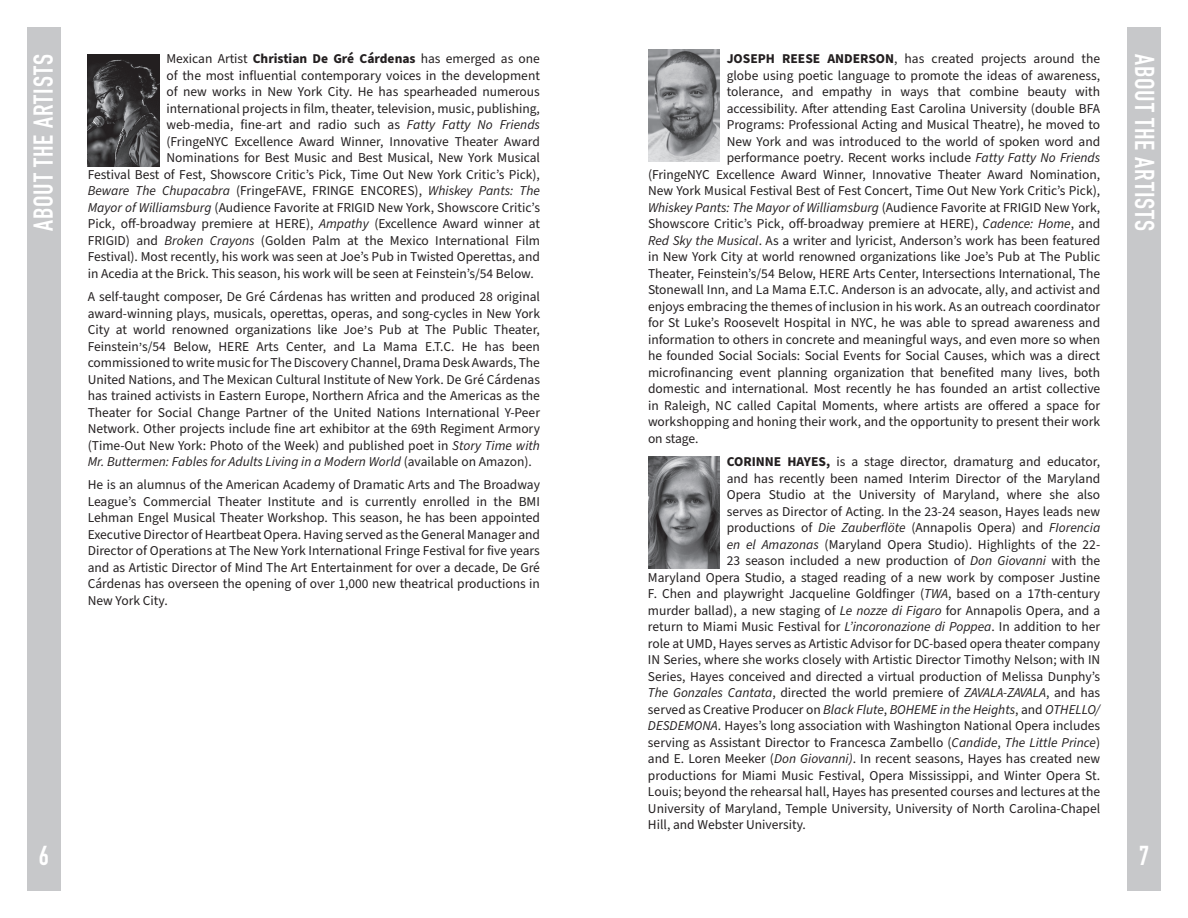
<style>
.page{position:relative;width:1188px;height:918px;background:#fff}
.page>*{position:absolute;margin:0;border:0;box-sizing:border-box;transform-origin:0 0}
.Headings{font:700 27px "DIN Condensed";letter-spacing:.04em;color:#fff}
.t1{font:13.5px/16.5px "Source Sans Pro";color:#231f20;text-align:justify}
.t2{font:italic 13.5px "Source Sans Pro";color:#231f20}
.s1{font-weight:700}
.s2{font-style:italic}
.s3{font-style:normal}
</style>
<div class="page">
<div style="left:27px;top:27px;width:34px;height:864px;background:#c7c8ca"></div>
<div style="left:1127px;top:27px;width:34px;height:864px;background:#c7c8ca"></div>
<img style="left:648px;top:456px;width:72px;height:112px">
<img style="left:88px;top:54px;width:72px;height:112px">
<img style="left:648px;top:50px;width:72px;height:112px">
<p class="t1" style="left:166px;top:51px;width:375px">Mexican Artist <span class="s1">Christian De Gré Cárdenas</span> has emerged as one</p>
<p class="t1" style="left:166px;top:68px;width:375px">of the most influential contemporary voices in the development</p>
<p class="t1" style="left:166px;top:84px;width:375px">of new works in New York City. He has spearheaded numerous</p>
<p class="t1" style="left:166px;top:101px;width:375px">international projects in film, theater, television, music, publishing,</p>
<p class="t1" style="left:166px;top:117px;width:375px">web-media, fine-art and radio such as <span class="s2">Fatty Fatty No Friends</span></p>
<p class="t1" style="left:166px;top:134px;width:375px">(FringeNYC Excellence Award Winner, Innovative Theater Award</p>
<p class="t1" style="left:166px;top:150px;width:375px">Nominations for Best Music and Best Musical, New York Musical</p>
<p class="t1" style="left:88px;top:167px;width:454px">Festival Best of Fest, Showscore Critic’s Pick, Time Out New York Critic’s Pick),</p>
<p class="t2" style="left:88px;top:182px;width:454px">Beware The Chupacabra <span class="s3">(FringeFAVE, FRINGE ENCORES),</span> Whiskey Pants: The</p>
<p class="t1" style="left:88px;top:200px;width:454px"><span class="s2">Mayor of Williamsburg</span> (Audience Favorite at FRIGID New York, Showscore Critic’s</p>
<p class="t1" style="left:88px;top:216px;width:454px">Pick, off-broadway premiere at HERE), <span class="s2">Ampathy</span> (Excellence Award winner at</p>
<p class="t1" style="left:88px;top:233px;width:454px">FRIGID) and <span class="s2">Broken Crayons</span> (Golden Palm at the Mexico International Film</p>
<p class="t1" style="left:88px;top:249px;width:454px">Festival). Most recently, his work was seen at Joe’s Pub in Twisted Operettas, and</p>
<p class="t1" style="left:88px;top:266px;width:448px">in Acedia at the Brick. This season, his work will be seen at Feinstein’s/54 Below.</p>
<p class="t1" style="left:88px;top:289px;width:454px">A self-taught composer, De Gré Cárdenas has written and produced 28 original award-winning plays, musicals, operettas, operas, and song-cycles in New York City at world renowned organizations like Joeʼs Pub at The Public Theater, Feinsteinʼs/54 Below, HERE Arts Center, and La Mama E.T.C. He has been commissioned to write music for The Discovery Channel, Drama Desk Awards, The United Nations, and The Mexican Cultural Institute of New York. De Gré Cárdenas has trained activists in Eastern Europe, Northern Africa and the Americas as the Theater for Social Change Partner of the United Nations International Y-Peer Network. Other projects include fine art exhibitor at the 69th Regiment Armory (Time-Out New York: Photo of the Week) and published poet in <span class="s2">Story Time with Mr. Buttermen: Fables for Adults Living in a Modern World</span> (available on Amazon).</p>
<p class="t1" style="left:88px;top:477px;width:454px">He is an alumnus of the American Academy of Dramatic Arts and The Broadway League’s Commercial Theater Institute and is currently enrolled in the BMI Lehman Engel Musical Theater Workshop. This season, he has been appointed Executive Director of Heartbeat Opera. Having served as the General Manager and Director of Operations at The New York International Fringe Festival for five years and as Artistic Director of Mind The Art Entertainment for over a decade, De Gré Cárdenas has overseen the opening of over 1,000 new theatrical productions in New York City.</p>
<p class="t1" style="left:727px;top:51px;width:375px"><span class="s1">JOSEPH REESE ANDERSON</span>, has created projects around the</p>
<p class="t1" style="left:727px;top:68px;width:375px">globe using poetic language to promote the ideas of awareness,</p>
<p class="t1" style="left:727px;top:84px;width:375px">tolerance, and empathy in ways that combine beauty with</p>
<p class="t1" style="left:727px;top:101px;width:375px">accessibility. After attending East Carolina University (double BFA</p>
<p class="t1" style="left:727px;top:117px;width:375px">Programs: Professional Acting and Musical Theatre), he moved to</p>
<p class="t1" style="left:727px;top:134px;width:375px">New York and was introduced to the world of spoken word and</p>
<p class="t1" style="left:727px;top:150px;width:375px">performance poetry. Recent works include <span class="s2">Fatty Fatty No Friends</span></p>
<p class="t1" style="left:648px;top:167px;width:454px">(FringeNYC Excellence Award Winner, Innovative Theater Award Nomination,</p>
<p class="t1" style="left:648px;top:183px;width:454px">New York Musical Festival Best of Fest Concert, Time Out New York Critic’s Pick),</p>
<p class="t2" style="left:648px;top:198px;width:454px">Whiskey Pants: The Mayor of Williamsburg <span class="s3">(Audience Favorite at FRIGID New York,</span></p>
<p class="t1" style="left:648px;top:216px;width:454px">Showscore Critic’s Pick, off-broadway premiere at HERE), <span class="s2">Cadence: Home</span>, and</p>
<p class="t1" style="left:648px;top:233px;width:454px"><span class="s2">Red Sky the Musical</span>. As a writer and lyricist, Anderson’s work has been featured</p>
<p class="t1" style="left:648px;top:249px;width:454px">in New York City at world renowned organizations like Joe’s Pub at The Public</p>
<p class="t1" style="left:648px;top:266px;width:454px">Theater, Feinstein’s/54 Below, HERE Arts Center, Intersections International, The</p>
<p class="t1" style="left:648px;top:282px;width:454px">Stonewall Inn, and La Mama E.T.C. Anderson is an advocate, ally, and activist and</p>
<p class="t1" style="left:648px;top:299px;width:454px">enjoys embracing the themes of inclusion in his work. As an outreach coordinator</p>
<p class="t1" style="left:648px;top:315px;width:454px">for St Luke’s Roosevelt Hospital in NYC, he was able to spread awareness and</p>
<p class="t1" style="left:648px;top:332px;width:454px">information to others in concrete and meaningful ways, and even more so when</p>
<p class="t1" style="left:648px;top:348px;width:454px">he founded Social Socials: Social Events for Social Causes, which was a direct</p>
<p class="t1" style="left:648px;top:365px;width:454px">microfinancing event planning organization that benefited many lives, both</p>
<p class="t1" style="left:648px;top:381px;width:454px">domestic and international. Most recently he has founded an artist collective</p>
<p class="t1" style="left:648px;top:398px;width:454px">in Raleigh, NC called Capital Moments, where artists are offered a space for</p>
<p class="t1" style="left:648px;top:414px;width:454px">workshopping and honing their work, and the opportunity to present their work</p>
<p class="t1" style="left:648px;top:431px;width:52px">on stage.</p>
<p class="t1" style="left:727px;top:454px;width:375px"><span class="s1">CORINNE HAYES,</span> is a stage director, dramaturg and educator,</p>
<p class="t1" style="left:727px;top:470px;width:375px">and has recently been named Interim Director of the Maryland</p>
<p class="t1" style="left:727px;top:487px;width:375px">Opera Studio at the University of Maryland, where she also</p>
<p class="t1" style="left:727px;top:503px;width:375px">serves as Director of Acting. In the 23-24 season, Hayes leads new</p>
<p class="t1" style="left:727px;top:520px;width:375px">productions of <span class="s2">Die Zauberflöte</span> (Annapolis Opera) and <span class="s2">FIorencia</span></p>
<p class="t1" style="left:727px;top:536px;width:375px"><span class="s2">en el Amazonas</span> (Maryland Opera Studio). Highlights of the 22-</p>
<p class="t1" style="left:727px;top:553px;width:375px">23 season included a new production of <span class="s2">Don Giovanni</span> with the</p>
<p class="t1" style="left:648px;top:569px;width:454px">Maryland Opera Studio, a staged reading of a new work by composer Justine</p>
<p class="t1" style="left:648px;top:586px;width:454px">F. Chen and playwright Jacqueline Goldfinger (<span class="s2">TWA</span>, based on a 17th-century</p>
<p class="t1" style="left:648px;top:602px;width:454px">murder ballad), a new staging of <span class="s2">Le nozze di Figaro</span> for Annapolis Opera, and a</p>
<p class="t1" style="left:648px;top:619px;width:454px">return to Miami Music Festival for <span class="s2">L’incoronazione di Poppea</span>. In addition to her</p>
<p class="t1" style="left:648px;top:635px;width:454px">role at UMD, Hayes serves as Artistic Advisor for DC-based opera theater company</p>
<p class="t1" style="left:648px;top:652px;width:454px">IN Series, where she works closely with Artistic Director Timothy Nelson; with IN</p>
<p class="t1" style="left:648px;top:668px;width:454px">Series, Hayes conceived and directed a virtual production of Melissa Dunphy’s</p>
<p class="t1" style="left:648px;top:685px;width:454px"><span class="s2">The Gonzales Cantata</span>, directed the world premiere of <span class="s2">ZAVALA-ZAVALA</span>, and has</p>
<p class="t2" style="left:648px;top:700px;width:454px"><span class="s3">served as Creative Producer on</span> Black Flute<span class="s3">,</span> BOHEME in the Heights<span class="s3">, and</span> OTHELLO/</p>
<p class="t1" style="left:648px;top:718px;width:454px"><span class="s2">DESDEMONA</span>. Hayes’s long association with Washington National Opera includes</p>
<p class="t1" style="left:648px;top:734px;width:454px">serving as Assistant Director to Francesca Zambello (<span class="s2">Candide</span>, <span class="s2">The Little Prince</span>)</p>
<p class="t1" style="left:648px;top:751px;width:454px">and E. Loren Meeker (<span class="s2">Don Giovanni)</span>. In recent seasons, Hayes has created new</p>
<p class="t1" style="left:648px;top:767px;width:454px">productions for Miami Music Festival, Opera Mississippi, and Winter Opera St.</p>
<p class="t1" style="left:648px;top:784px;width:454px">Louis; beyond the rehearsal hall, Hayes has presented courses and lectures at the</p>
<p class="t1" style="left:648px;top:800px;width:454px">University of Maryland, Temple University, University of North Carolina-Chapel</p>
<p class="t1" style="left:648px;top:817px;width:159px">Hill, and Webster University.</p>
<p class="Headings" style="left:25px;top:231px;width:179px;rotate:-90deg">ABOUT THE ARTISTS</p>
<p class="Headings" style="left:1163px;top:54px;width:179px;rotate:90deg">ABOUT THE ARTISTS</p>
<h1 class="Headings" style="left:39px;top:837px;width:12px">6</h1>
<h1 class="Headings" style="left:1139px;top:837px;width:12px">7</h1>
</div>
